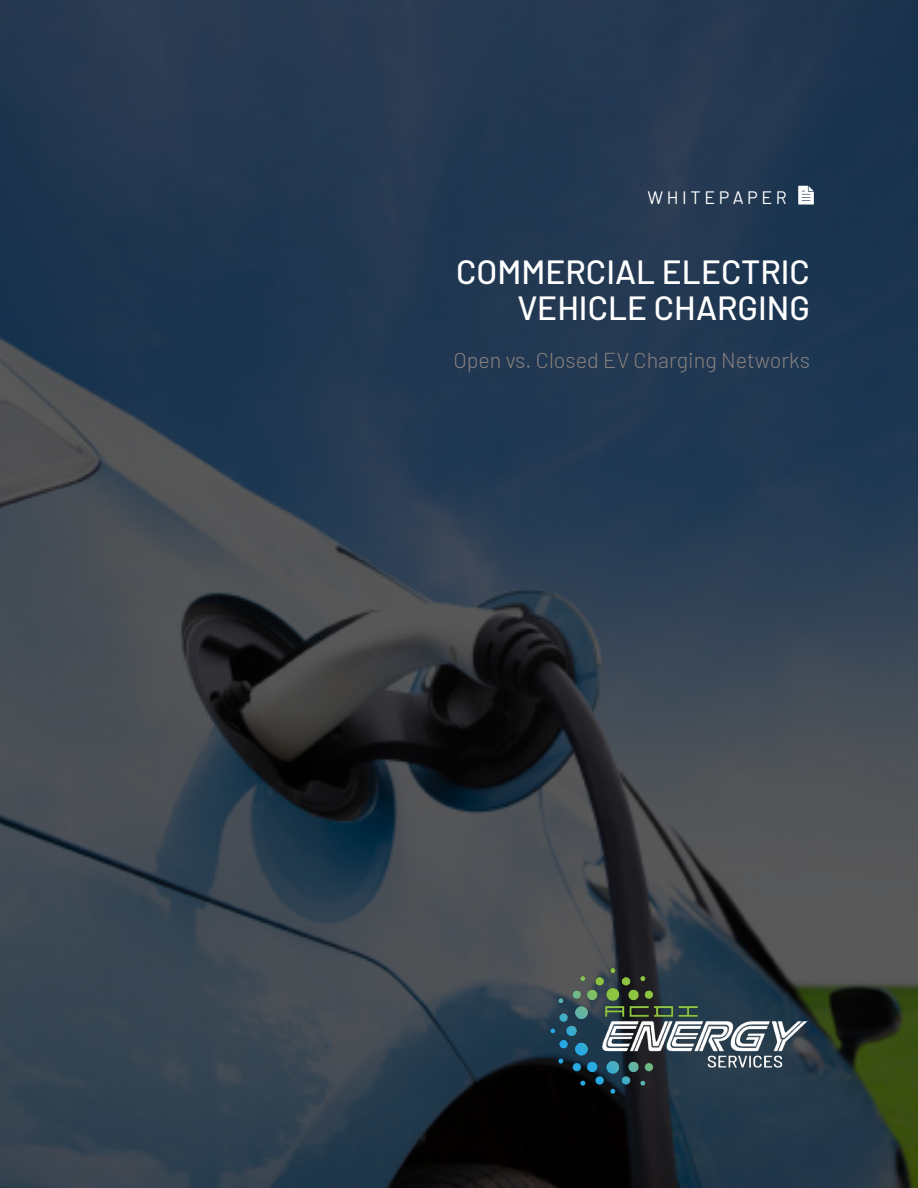
<style>
.page{position:relative;width:918px;height:1188px;background:#fff}
.page>*{position:absolute;margin:0;border:0;box-sizing:border-box;transform-origin:0 0}
.t1{font:500 33.45px/36px "Barlow";color:#fff;text-align:right}
.t2{font:300 21.6px "Barlow";color:#88817f}
.t3{font:18px "Barlow";letter-spacing:.2em;color:#fff}
</style>
<div class="page">
<img style="left:0;top:0;width:918px;height:1188px">
<svg style="left:798px;top:186px;width:16px;height:19px"></svg>
<img style="left:546px;top:963px;width:264px;height:132px">
<p class="t3" style="left:647px;top:191px;width:141px">WHITEPAPER</p>
<p class="t1" style="left:456px;top:255px;width:355px">COMMERCIAL ELECTRIC<br>VEHICLE CHARGING</p>
<p class="t2" style="left:453px;top:351px;width:358px">Open vs. Closed EV Charging Networks</p>
</div>
